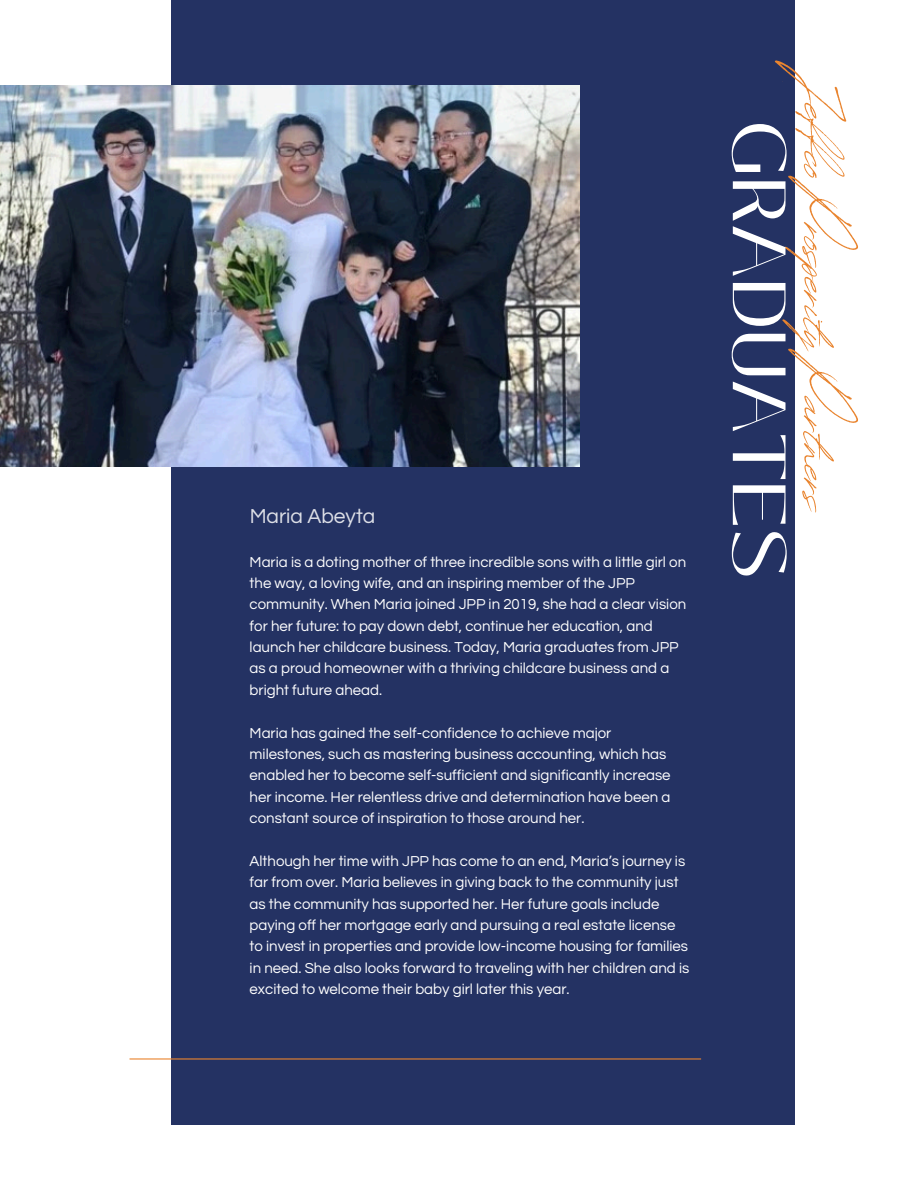
<style>
.page{position:relative;width:918px;height:1188px;background:#fff}
.page>*{position:absolute;margin:0;border:0;box-sizing:border-box;transform-origin:0 0}
.t1{font:75px "Black Mango";color:#fff}
.t2{font:70.2px "Revive 80 Signature";color:#e9842e}
.t3{font:21px "Questrial";color:#fff}
.t4{font:15px/21.3px "Questrial";color:#fff}
</style>
<div class="page">
<div style="left:171px;top:0;width:624px;height:1125px;background:#243263"></div>
<img style="left:0;top:85px;width:579px;height:381px">
<hr style="left:130px;top:1058px;width:571px;height:2px;background:#e9842e">
<h3 class="t3" style="left:250px;top:506px;width:127px">Maria Abeyta</h3>
<p class="t4" style="left:250px;top:551px;width:438px">Maria is a doting mother of three incredible sons with a little girl on the way, a loving wife, and an inspiring member of the JPP community. When Maria joined JPP in 2019, she had a clear vision for her future: to pay down debt, continue her education, and launch her childcare business. Today, Maria graduates from JPP as a proud homeowner with a thriving childcare business and a bright future ahead.</p>
<p class="t4" style="left:250px;top:722px;width:423px">Maria has gained the self-confidence to achieve major milestones, such as mastering business accounting, which has enabled her to become self-sufficient and significantly increase her income. Her relentless drive and determination have been a constant source of inspiration to those around her.</p>
<p class="t4" style="left:250px;top:851px;width:441px">Although her time with JPP has come to an end, Maria’s journey is far from over. Maria believes in giving back to the community just as the community has supported her. Her future goals include paying off her mortgage early and pursuing a real estate license to invest in properties and provide low-income housing for families in need. She also looks forward to traveling with her children and is excited to welcome their baby girl later this year.</p>
<p class="t2" style="left:870px;top:81px;width:437px;rotate:90deg">Jeffco ProsperityPartners</p>
<p class="t1" style="left:815px;top:120px;width:461px;rotate:90deg">GRADUATES</p>
</div>
